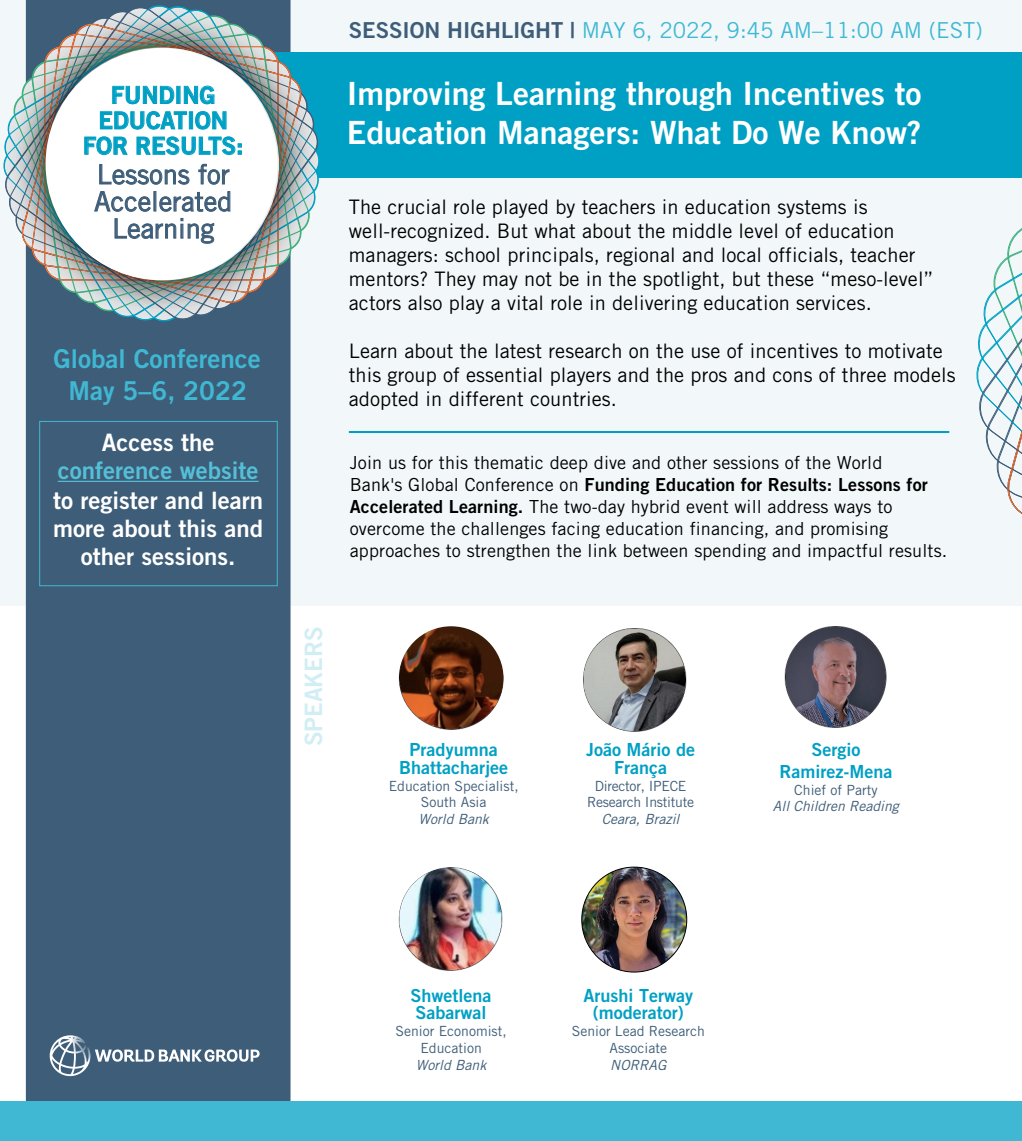
<style>
.page{position:relative;width:1022px;height:1141px;background:#fff}
.page>*{position:absolute;margin:0;border:0;box-sizing:border-box;transform-origin:0 0}
.t1{font:32px/39.2px "Trade Gothic Bold Two";color:#fff}
.t2{font:27px/27px "Trade Gothic";color:#3e5d78;text-align:center}
.t3{font:26px "Trade Gothic Bold Two";color:#40b8d3}
.t4{font:24px/28px "Trade Gothic Bold Two";color:#fff;text-align:center}
.t5{font:24px "Trade Gothic Bold Two";color:#54c0d8}
.t6{font:24px "Trade Gothic Bold Two";color:#d1eef5}
.t7{font:23.8px/25.4px "Trade Gothic Bold Two";color:#00a0c4;text-align:center}
.t8{font:22px "Trade Gothic";color:#40b8d3}
.t9{font:20px/24px "Trade Gothic";letter-spacing:.005em;color:#000}
.t10{font:18px/22px "Trade Gothic";letter-spacing:.005em;color:#000}
.t11{font:18px/17.6px "Trade Gothic Bold Two";color:#00a0c4;text-align:center}
.t12{font:18px "Trade Gothic Bold Two";letter-spacing:.005em;color:#000}
.t13{font:14px/16.8px "Trade Gothic";color:#3e5d78;text-align:center}
.t14{font:italic 14px "Trade Gothic";color:#3e5d78}
.t15{font:14px/16.8px "Trade Gothic";letter-spacing:-.02em;color:#3e5d78;text-align:center}
.s1{font-family:"Trade Gothic Bold Two";color:#3e5d78}
.s2{font-family:"Trade Gothic"}
.s3{font-family:"Trade Gothic Bold Two"}
</style>
<div class="page">
<div style="left:0;top:0;width:1021px;height:605px;background:#f2f8fa"></div>
<div style="left:26px;top:0;width:264px;height:1100px;background:#3e5d78"></div>
<svg style="left:973px;top:228px;width:48px;height:378px"></svg>
<div style="left:229px;top:52px;width:792px;height:126px;background:#00a0c4"></div>
<div style="left:0;top:1101px;width:1021px;height:40px;background:#40b8d3"></div>
<img style="left:3px;top:0;width:316px;height:333px">
<div style="left:46px;top:48px;width:231px;height:232px;background:#fff;border-radius:50%"></div>
<svg style="left:112px;top:86px;width:62px;height:18px"></svg>
<svg style="left:184px;top:86px;width:30px;height:18px"></svg>
<svg style="left:84px;top:111px;width:157px;height:74px"></svg>
<svg style="left:94px;top:191px;width:57px;height:21px"></svg>
<svg style="left:159px;top:191px;width:72px;height:21px"></svg>
<svg style="left:114px;top:218px;width:100px;height:26px"></svg>
<svg style="left:50px;top:1035px;width:209px;height:41px"></svg>
<hr style="left:349px;top:431px;width:600px;height:2px;background:#00a0c4">
<hr style="left:58px;top:481px;width:200px;height:1px;background:#54c0d8">
<img style="left:398px;top:867px;width:105px;height:105px;border-radius:52px">
<img style="left:581px;top:867px;width:105px;height:105px;border-radius:52px">
<img style="left:782px;top:625px;width:105px;height:105px;border-radius:52px">
<img style="left:583px;top:627px;width:104px;height:105px;border-radius:52px">
<img style="left:398px;top:626px;width:105px;height:105px;border-radius:52px">
<div style="left:39px;top:421px;width:239px;height:165px;border:1px solid #40b8d3"></div>
<p class="t7" style="left:83px;top:82px;width:162px">FUNDING<br>EDUCATION<br>FOR RESULTS:</p>
<h2 class="t2" style="left:94px;top:161px;width:140px">Lessons for<br>Accelerated<br>Learning</h2>
<h3 class="t3" style="left:53px;top:342px;width:209px">Global Conference</h3>
<h3 class="t3" style="left:68px;top:375px;width:180px">May 5–6, 2022</h3>
<p class="t4" style="left:102px;top:428px;width:114px">Access the</p>
<p class="t5" style="left:58px;top:455px;width:202px">conference website</p>
<p class="t4" style="left:53px;top:486px;width:211px">to register and learn more about this and other sessions.</p>
<p class="t8" style="left:349px;top:17px;width:635px"><span class="s1">SESSION HIGHLIGHT |</span> MAY 6, 2022, 9:45 AM–11:00 AM (EST)</p>
<h1 class="t1" style="left:347px;top:73px;width:576px">Improving Learning through Incentives to<br>Education Managers: What Do We Know?</h1>
<p class="t9" style="left:349px;top:194px;width:586px">The crucial role played by teachers in education systems is well-recognized. But what about the middle level of education managers: school principals, regional and local officials, teacher mentors? They may not be in the spotlight, but these “meso-level” actors also play a vital role in delivering education services.</p>
<p class="t9" style="left:349px;top:338px;width:608px">Learn about the latest research on the use of incentives to motivate this group of essential players and the pros and cons of three models adopted in different countries.</p>
<p class="t10" style="left:350px;top:451px;width:534px">Join us for this thematic deep dive and other sessions of the World</p>
<p class="t12" style="left:350px;top:473px;width:579px"><span class="s2">Bank's Global Conference on</span> Funding Education for Results: Lessons for</p>
<p class="t10" style="left:350px;top:495px;width:599px"><span class="s3">Accelerated Learning.</span> The two-day hybrid event will address ways to overcome the challenges facing education financing, and promising approaches to strengthen the link between spending and impactful results.</p>
<p class="t6" style="left:299px;top:746px;width:121px;rotate:-90deg">SPEAKERS</p>
<p class="t11" style="left:399px;top:741px;width:111px">Pradyumna<br>Bhattacharjee</p>
<p class="t13" style="left:388px;top:777px;width:131px">Education Specialist,<br>South Asia</p>
<p class="t14" style="left:418px;top:811px;width:72px">World Bank</p>
<p class="t11" style="left:586px;top:741px;width:110px">João Mário de<br>França</p>
<p class="t15" style="left:587px;top:777px;width:108px">Director, IPECE<br>Research Institute</p>
<p class="t14" style="left:601px;top:811px;width:79px">Ceara, Brazil</p>
<p class="t11" style="left:779px;top:739px;width:114px;line-height:21.6px">Sergio<br>Ramirez-Mena</p>
<p class="t13" style="left:794px;top:781px;width:85px">Chief of Party</p>
<p class="t14" style="left:772px;top:798px;width:128px">All Children Reading</p>
<p class="t11" style="left:410px;top:986px;width:83px;text-align:left">Shwetlena<br>Sabarwal</p>
<p class="t13" style="left:395px;top:1022px;width:113px">Senior Economist,<br>Education</p>
<p class="t14" style="left:416px;top:1056px;width:72px">World Bank</p>
<p class="t11" style="left:583px;top:986px;width:111px">Arushi Terway (moderator)</p>
<p class="t13" style="left:571px;top:1022px;width:134px">Senior Lead Research<br>Associate</p>
<p class="t14" style="left:610px;top:1056px;width:58px">NORRAG</p>
</div>
